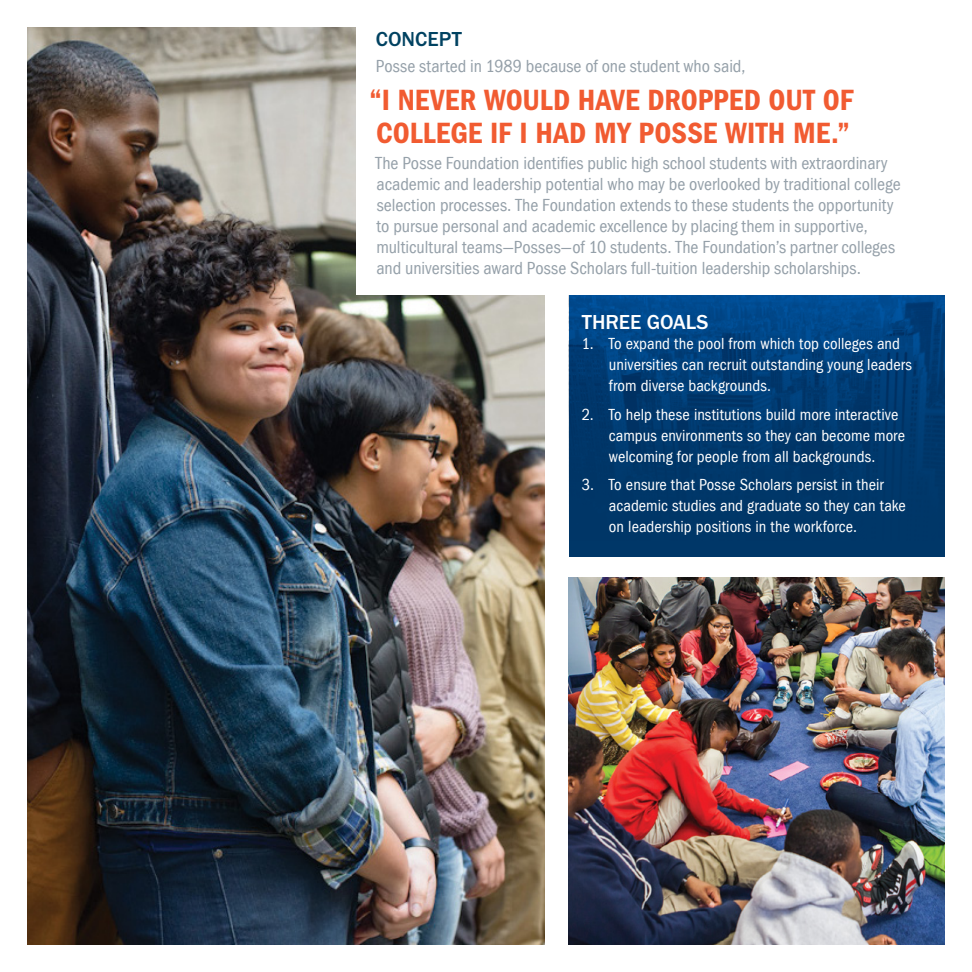
<style>
.page{position:relative;width:972px;height:972px;background:#fff}
.page>*{position:absolute;margin:0;border:0;box-sizing:border-box;transform-origin:0 0}
.t1{font:600 condensed 30.3px/33px "Franklin Gothic";letter-spacing:.005em;color:#f15b31}
.t2{font:500 21px "Franklin Gothic Itc T";color:#fff}
.t3{font:500 21px "Franklin Gothic Itc T";color:#004261}
.t4{font:condensed 18px/21px "Franklin Gothic";color:#95a0a9}
.t5{font:condensed 16.5px/21px "Franklin Gothic";letter-spacing:.005em;color:#fff}
</style>
<div class="page">
<img style="left:569px;top:295px;width:376px;height:261px">
<img style="left:568px;top:578px;width:377px;height:367px">
<img style="left:27px;top:27px;width:517px;height:918px">
<div style="left:356px;top:0;width:616px;height:295px;background:#fff"></div>
<p class="t3" style="left:376px;top:27px;width:88px">CONCEPT</p>
<p class="t4" style="left:376px;top:56px;width:371px">Posse started in 1989 because of one student who said,</p>
<h1 class="t1" style="left:369px;top:84px;width:486px">“I NEVER WOULD HAVE DROPPED OUT OF<br>COLLEGE IF I HAD MY POSSE WITH ME.”</h1>
<p class="t4" style="left:376px;top:153px;width:527px">The Posse Foundation identifies public high school students with extraordinary academic and leadership potential who may be overlooked by traditional college selection processes. The Foundation extends to these students the opportunity to pursue personal and academic excellence by placing them in supportive, multicultural teams—Posses—of 10 students. The Foundation’s partner colleges and universities award Posse Scholars full‑tuition leadership scholarships.</p>
<p class="t2" style="left:582px;top:309px;width:128px">THREE GOALS</p>
<p class="t5" style="left:609px;top:334px;width:305px;text-indent:-27px">1. To expand the pool from which top colleges and universities can recruit outstanding young leaders from diverse backgrounds.</p>
<p class="t5" style="left:609px;top:404px;width:298px;text-indent:-27px">2. To help these institutions build more interactive campus environments so they can become more welcoming for people from all backgrounds.</p>
<p class="t5" style="left:609px;top:475px;width:299px;text-indent:-27px">3. To ensure that Posse Scholars persist in their academic studies and graduate so they can take on leadership positions in the workforce.</p>
</div>
